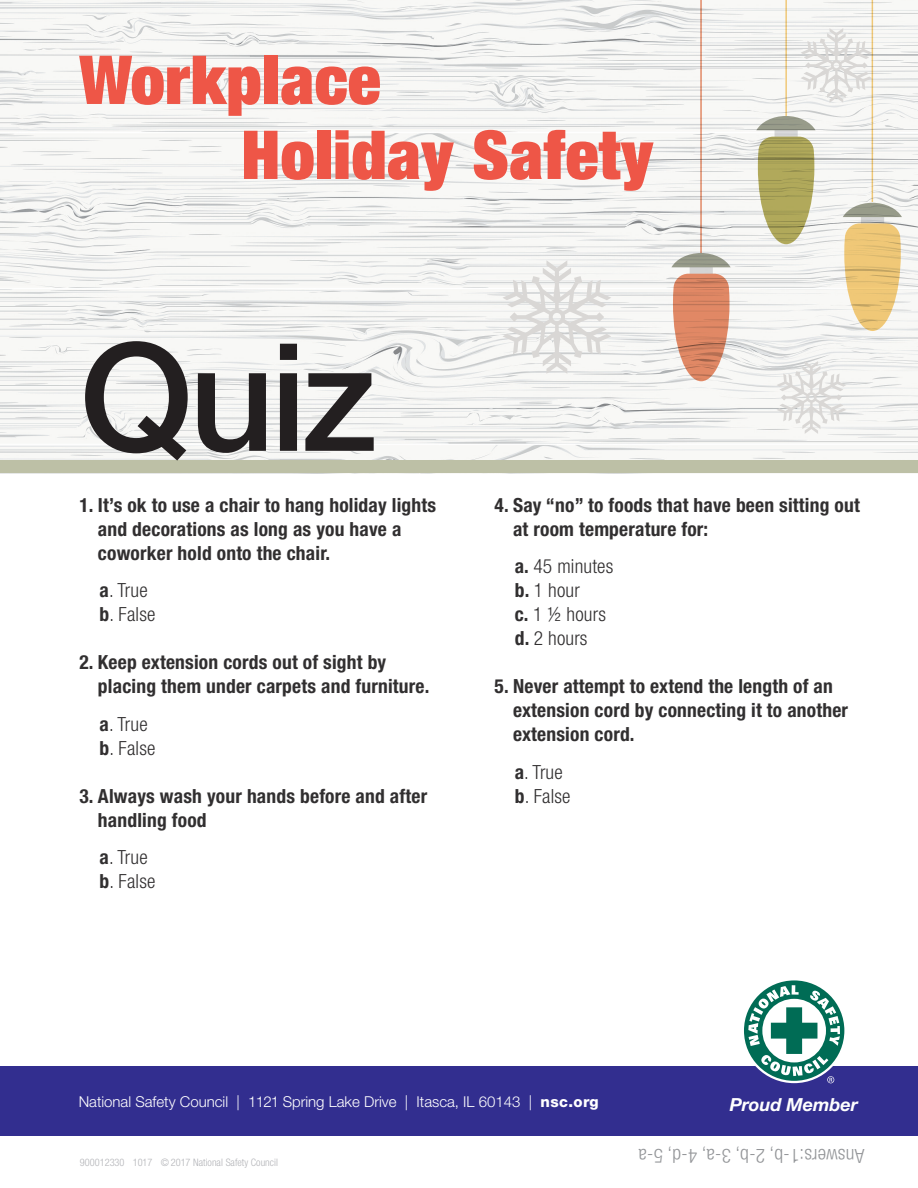
<style>
.page{position:relative;width:918px;height:1188px;background:#fff}
.page>*{position:absolute;margin:0;border:0;box-sizing:border-box;transform-origin:0 0}
.body_bold{font:500 150px "Helvetica Neue LT Std";color:#231f20}
.body_bold-2{font:900 condensed 67.5px/75px "Helvetica Neue LT Std";letter-spacing:.01em;color:#ee5647}
.body_bold-3{font:700 condensed 19.5px/24px "Helvetica Neue LT Std";letter-spacing:.01em;color:#312f30}
.abc{font:300 condensed 19.5px "Helvetica Neue LT Std";letter-spacing:.01em;color:#312f30}
.body{font:300 condensed 19.5px "Helvetica Neue LT Std";letter-spacing:.01em;color:#939598}
.t1{font:italic 700 18px "Helvetica Neue LT Std";color:#fff}
.t2{font:300 15px "Helvetica Neue LT Std";color:#fff}
.t3{font:300 condensed 10.35px "Helvetica Neue LT Std";color:#b2b3b7}
.s1{font-weight:700}
.s2{font-weight:800}
</style>
<div class="page">
<div style="left:0;top:1066px;width:918px;height:69px;background:#322e8f"></div>
<svg style="left:742px;top:978px;width:105px;height:105px"></svg>
<div style="left:744px;top:980px;width:100px;height:101px;background:#006c55;border-radius:50%"></div>
<svg style="left:748px;top:985px;width:92px;height:98px"></svg>
<img style="left:0;top:0;width:918px;height:460px">
<div style="left:0;top:460px;width:918px;height:13px;background:#bdc0a6"></div>
<svg style="left:503px;top:260px;width:108px;height:114px"></svg>
<svg style="left:801px;top:28px;width:71px;height:75px"></svg>
<svg style="left:690px;top:255px;width:23px;height:37px"></svg>
<svg style="left:673px;top:274px;width:57px;height:107px"></svg>
<svg style="left:671px;top:253px;width:60px;height:14px"></svg>
<hr style="left:700px;top:0;width:2px;height:253px;background:#e37144">
<hr style="left:872px;top:0;width:1px;height:202px;background:#f6c35c">
<svg style="left:861px;top:205px;width:23px;height:37px"></svg>
<svg style="left:844px;top:223px;width:57px;height:108px"></svg>
<svg style="left:843px;top:203px;width:59px;height:14px"></svg>
<hr style="left:785px;top:0;width:2px;height:117px;background:#f6c35c">
<svg style="left:775px;top:118px;width:23px;height:37px"></svg>
<svg style="left:758px;top:137px;width:56px;height:107px"></svg>
<svg style="left:756px;top:116px;width:60px;height:14px"></svg>
<svg style="left:777px;top:361px;width:69px;height:73px"></svg>
<p class="body_bold-2" style="left:241px;top:41px;width:413px;text-indent:-162px">Workplace<br>Holiday Safety</p>
<p class="body_bold" style="left:79px;top:308px;width:299px">Quiz</p>
<p class="body_bold-3" style="left:98px;top:493px;width:340px;text-indent:-19px">1. It’s ok to use a chair to hang holiday lights and decorations as long as you have a coworker hold onto the chair.</p>
<p class="abc" style="left:100px;top:579px;width:50px"><span class="s1">a</span>. True</p>
<p class="abc" style="left:100px;top:603px;width:57px"><span class="s1">b</span>. False</p>
<p class="body_bold-3" style="left:98px;top:650px;width:333px;text-indent:-19px">2. Keep extension cords out of sight by placing them under carpets and furniture.</p>
<p class="abc" style="left:100px;top:713px;width:50px"><span class="s1">a</span>. True</p>
<p class="abc" style="left:100px;top:737px;width:57px"><span class="s1">b</span>. False</p>
<p class="body_bold-3" style="left:98px;top:784px;width:331px;text-indent:-19px">3. Always wash your hands before and after handling food</p>
<p class="abc" style="left:100px;top:846px;width:50px"><span class="s1">a</span>. True</p>
<p class="abc" style="left:100px;top:870px;width:57px"><span class="s1">b</span>. False</p>
<p class="body_bold-3" style="left:513px;top:493px;width:348px;text-indent:-19px">4. Say “no” to foods that have been sitting out at room temperature for:</p>
<p class="abc" style="left:515px;top:555px;width:100px"><span class="s1">a.</span> 45 minutes</p>
<p class="abc" style="left:515px;top:579px;width:67px"><span class="s1">b.</span> 1 hour</p>
<p class="abc" style="left:515px;top:603px;width:93px"><span class="s1">c.</span> 1 ½ hours</p>
<p class="abc" style="left:515px;top:627px;width:74px"><span class="s1">d.</span> 2 hours</p>
<p class="body_bold-3" style="left:513px;top:674px;width:336px;text-indent:-19px">5. Never attempt to extend the length of an extension cord by connecting it to another extension cord.</p>
<p class="abc" style="left:515px;top:761px;width:50px"><span class="s1">a</span>. True</p>
<p class="abc" style="left:515px;top:785px;width:57px"><span class="s1">b</span>. False</p>
<p class="t2" style="left:79px;top:1093px;width:522px">National Safety Council | 1121 Spring Lake Drive | Itasca, IL 60143 | <span class="s2">nsc.org</span></p>
<p class="t1" style="left:730px;top:1094px;width:130px">Proud Member</p>
<p class="t3" style="left:80px;top:1156px;width:199px">900012330 1017 © 2017 National Safety Council</p>
<p class="body" style="left:864px;top:1167px;width:227px;rotate:-180deg">Answers:1-b, 2-b, 3-a, 4-d, 5-a</p>
</div>
